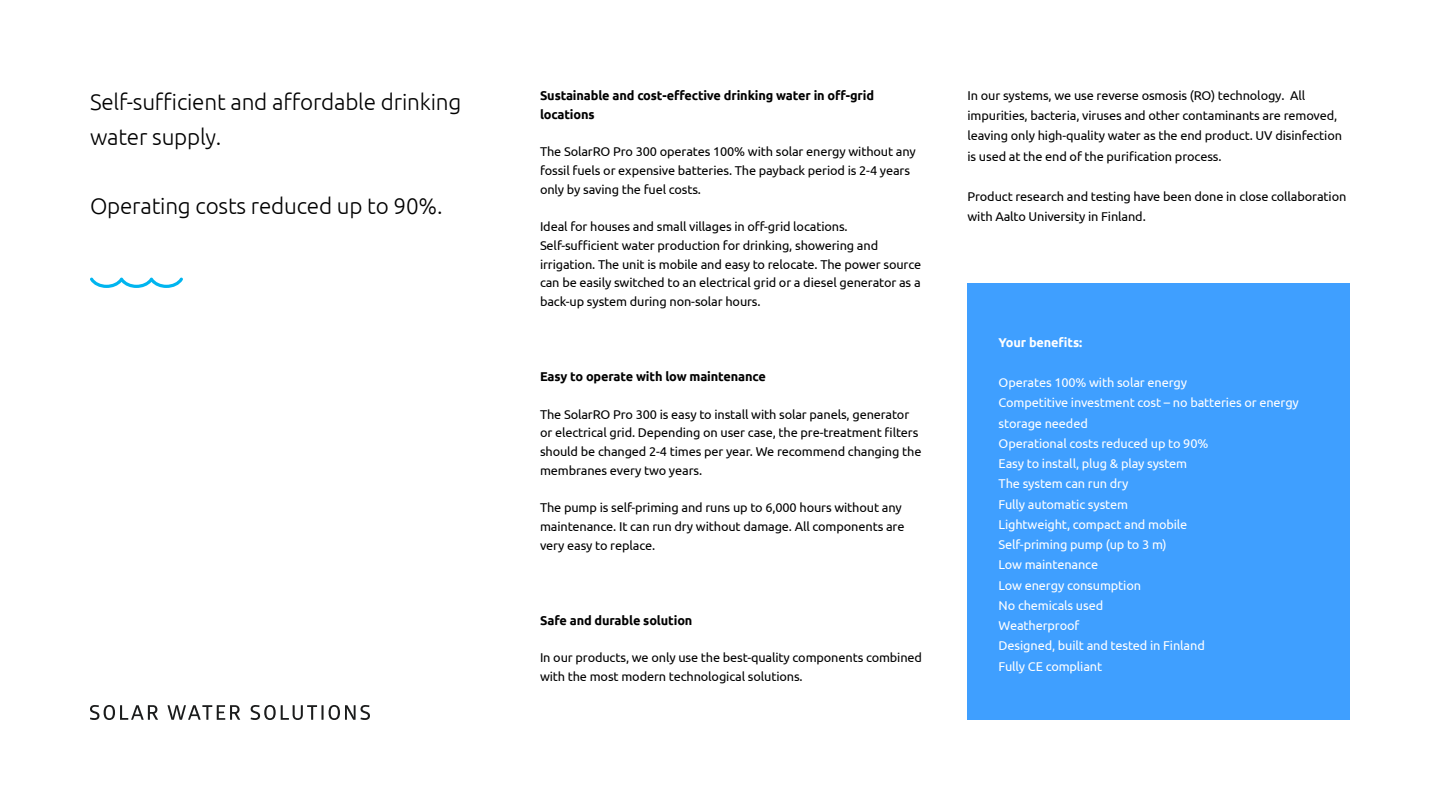
<style>
.page{position:relative;width:1440px;height:810px;background:#fff}
.page>*{position:absolute;margin:0;border:0;box-sizing:border-box;transform-origin:0 0}
.t1{font:300 22.5px/34.5px "Ubuntu";letter-spacing:-.01em;color:#000}
.t2{font:12.75px/18.8px "Ubuntu";letter-spacing:-.01em;color:#000}
.t3{font:12.75px/20.2px "Ubuntu";letter-spacing:-.01em;color:#fff}
.t4{font:700 12.75px/18.8px "Ubuntu";letter-spacing:-.01em;color:#000}
.t5{font:700 12.75px "Ubuntu";letter-spacing:-.01em;color:#fff}
</style>
<div class="page">
<div style="left:968px;top:284px;width:382px;height:436px;background:#3f9fff"></div>
<svg style="left:90px;top:705px;width:68px;height:15px"></svg>
<svg style="left:167px;top:705px;width:73px;height:15px"></svg>
<svg style="left:251px;top:705px;width:119px;height:15px"></svg>
<svg style="left:90px;top:277px;width:93px;height:11px"></svg>
<h1 class="t1" style="left:90px;top:85px;width:373px">Self-sufficient and affordable drinking water supply.</h1>
<h1 class="t1" style="left:90px;top:188px;width:354px">Operating costs reduced up to 90%.</h1>
<p class="t4" style="left:540px;top:86px;width:336px">Sustainable and cost-effective drinking water in off-grid locations</p>
<p class="t2" style="left:540px;top:142px;width:377px">The SolarRO Pro 300 operates 100% with solar energy without any fossil fuels or expensive batteries. The payback period is 2-4 years only by saving the fuel costs.</p>
<p class="t2" style="left:540px;top:217px;width:383px">Ideal for houses and small villages in off-grid locations.<br>Self-sufficient water production for drinking, showering and irrigation. The unit is mobile and easy to relocate. The power source can be easily switched to an electrical grid or a diesel generator as a back-up system during non-solar hours.</p>
<p class="t4" style="left:540px;top:367px;width:227px">Easy to operate with low maintenance</p>
<p class="t2" style="left:540px;top:404px;width:383px">The SolarRO Pro 300 is easy to install with solar panels, generator or electrical grid. Depending on user case, the pre-treatment filters should be changed 2-4 times per year. We recommend changing the membranes every two years.</p>
<p class="t2" style="left:540px;top:498px;width:366px">The pump is self-priming and runs up to 6,000 hours without any maintenance. It can run dry without damage. All components are very easy to replace.</p>
<p class="t4" style="left:540px;top:611px;width:154px">Safe and durable solution</p>
<p class="t2" style="left:540px;top:648px;width:384px">In our products, we only use the best-quality components combined with the most modern technological solutions.</p>
<p class="t2" style="left:968px;top:85px;width:376px;line-height:20.2px">In our systems, we use reverse osmosis (RO) technology. All impurities, bacteria, viruses and other contaminants are removed, leaving only high-quality water as the end product. UV disinfection is used at the end of the purification process.</p>
<p class="t2" style="left:968px;top:186px;width:380px;line-height:20.2px">Product research and testing have been done in close collaboration with Aalto University in Finland.</p>
<p class="t5" style="left:999px;top:334px;width:85px">Your benefits:</p>
<p class="t3" style="left:999px;top:372px;width:302px">Operates 100% with solar energy<br>Competitive investment cost – no batteries or energy storage needed<br>Operational costs reduced up to 90%<br>Easy to install, plug &amp; play system<br>The system can run dry<br>Fully automatic system<br>Lightweight, compact and mobile<br>Self-priming pump (up to 3 m)<br>Low maintenance<br>Low energy consumption<br>No chemicals used<br>Weatherproof<br>Designed, built and tested in Finland<br>Fully CE compliant</p>
</div>
